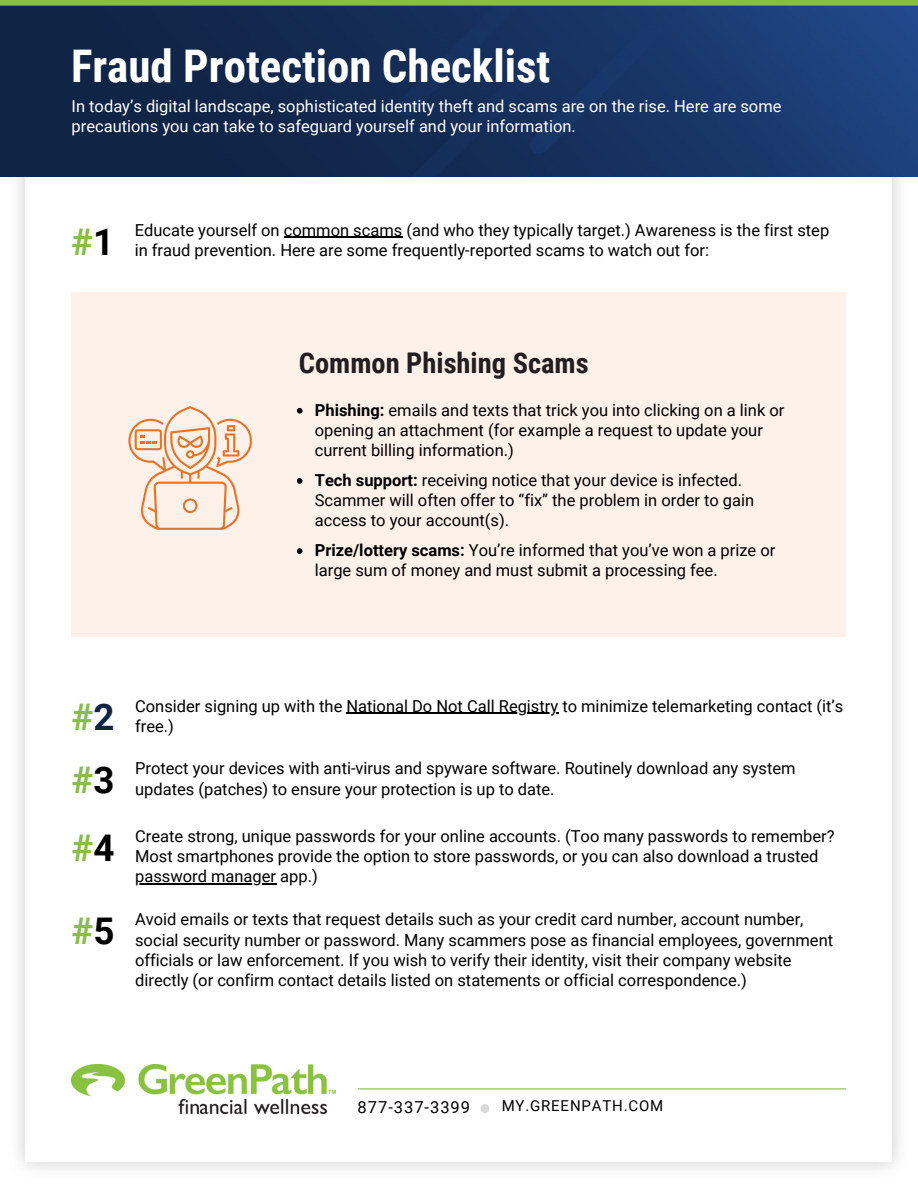
<style>
.page{position:relative;width:918px;height:1188px;background:#fff}
.page>*{position:absolute;margin:0;border:0;box-sizing:border-box;transform-origin:0 0}
.t1{font:700 45px "Roboto Condensed";color:#fff}
.t2{font:700 36.75px "Roboto";color:#87bd48}
.t3{font:700 28.5px "Roboto Condensed";color:#231f20}
.t4{font:16.5px/20.2px "Roboto";color:#000}
.t5{font:16.5px/20.2px "Roboto";color:#fff}
.t6{font:16.5px "Roboto";letter-spacing:.06em;color:#000}
.t7{font:15px "Roboto";letter-spacing:.055em;color:#000}
.s1{color:#000}
.s2{font-weight:700}
.s3{color:#102446}
</style>
<div class="page">
<img style="left:18px;top:177px;width:882px;height:993px">
<svg style="left:480px;top:1104px;width:9px;height:9px"></svg>
<img style="left:72px;top:1064px;width:264px;height:50px">
<hr style="left:358px;top:1088px;width:488px;height:1px;background:#87bd48">
<img style="left:0;top:6px;width:918px;height:171px">
<div style="left:0;top:0;width:918px;height:6px;background:#87bd48"></div>
<div style="left:71px;top:293px;width:775px;height:343px;background:#fdf1ea"></div>
<svg style="left:128px;top:406px;width:124px;height:124px"></svg>
<hr style="left:284px;top:237px;width:118px;height:1px;background:#000">
<svg style="left:297px;top:408px;width:6px;height:6px"></svg>
<svg style="left:297px;top:478px;width:6px;height:6px"></svg>
<svg style="left:297px;top:548px;width:6px;height:6px"></svg>
<hr style="left:346px;top:713px;width:66px;height:1px;background:#000">
<hr style="left:412px;top:713px;width:146px;height:1px;background:#000">
<hr style="left:135px;top:883px;width:141px;height:1px;background:#000">
<h1 class="t1" style="left:71px;top:40px;width:481px">Fraud Protection Checklist</h1>
<p class="t5" style="left:72px;top:96px;width:711px">In today’s digital landscape, sophisticated identity theft and scams are on the rise. Here are some precautions you can take to safeguard yourself and your information.</p>
<h2 class="t2" style="left:71px;top:221px;width:44px">#<span class="s1">1</span></h2>
<p class="t4" style="left:135px;top:220px;width:696px">Educate yourself on common scams (and who they typically target.) Awareness is the first step</p>
<p class="t4" style="left:135px;top:240px;width:576px">in fraud prevention. Here are some frequently-reported scams to watch out for:</p>
<h3 class="t3" style="left:299px;top:347px;width:291px">Common Phishing Scams</h3>
<p class="t4" style="left:315px;top:400px;width:471px"><span class="s2">Phishing:</span> emails and texts that trick you into clicking on a link or opening an attachment (for example a request to update your current billing information.)</p>
<p class="t4" style="left:315px;top:470px;width:441px"><span class="s2">Tech support:</span> receiving notice that your device is infected.<br>Scammer will often offer to “fix” the problem in order to gain access to your account(s).</p>
<p class="t4" style="left:315px;top:540px;width:462px"><span class="s2">Prize/lottery scams:</span> You’re informed that you’ve won a prize or large sum of money and must submit a processing fee.</p>
<h2 class="t2" style="left:72px;top:696px;width:44px">#<span class="s3">2</span></h2>
<h2 class="t2" style="left:72px;top:759px;width:44px">#<span class="s1">3</span></h2>
<h2 class="t2" style="left:72px;top:827px;width:44px">#<span class="s1">4</span></h2>
<h2 class="t2" style="left:72px;top:910px;width:44px">#<span class="s1">5</span></h2>
<p class="t4" style="left:135px;top:696px;width:710px">Consider signing up with the National Do Not Call Registry to minimize telemarketing contact (it’s</p>
<p class="t4" style="left:135px;top:716px;width:40px">free.)</p>
<p class="t4" style="left:135px;top:759px;width:662px">Protect your devices with anti-virus and spyware software. Routinely download any system</p>
<p class="t4" style="left:135px;top:779px;width:421px">updates (patches) to ensure your protection is up to date.</p>
<p class="t4" style="left:135px;top:826px;width:701px">Create strong, unique passwords for your online accounts. (Too many passwords to remember?<br>Most smartphones provide the option to store passwords, or you can also download a trusted password manager app.)</p>
<p class="t4" style="left:135px;top:910px;width:700px">Avoid emails or texts that request details such as your credit card number, account number, social security number or password. Many scammers pose as financial employees, government officials or law enforcement. If you wish to verify their identity, visit their company website directly (or confirm contact details listed on statements or official correspondence.)</p>
<p class="t6" style="left:358px;top:1098px;width:114px">877-337-3399</p>
<p class="t7" style="left:502px;top:1097px;width:163px">MY.GREENPATH.COM</p>
</div>
